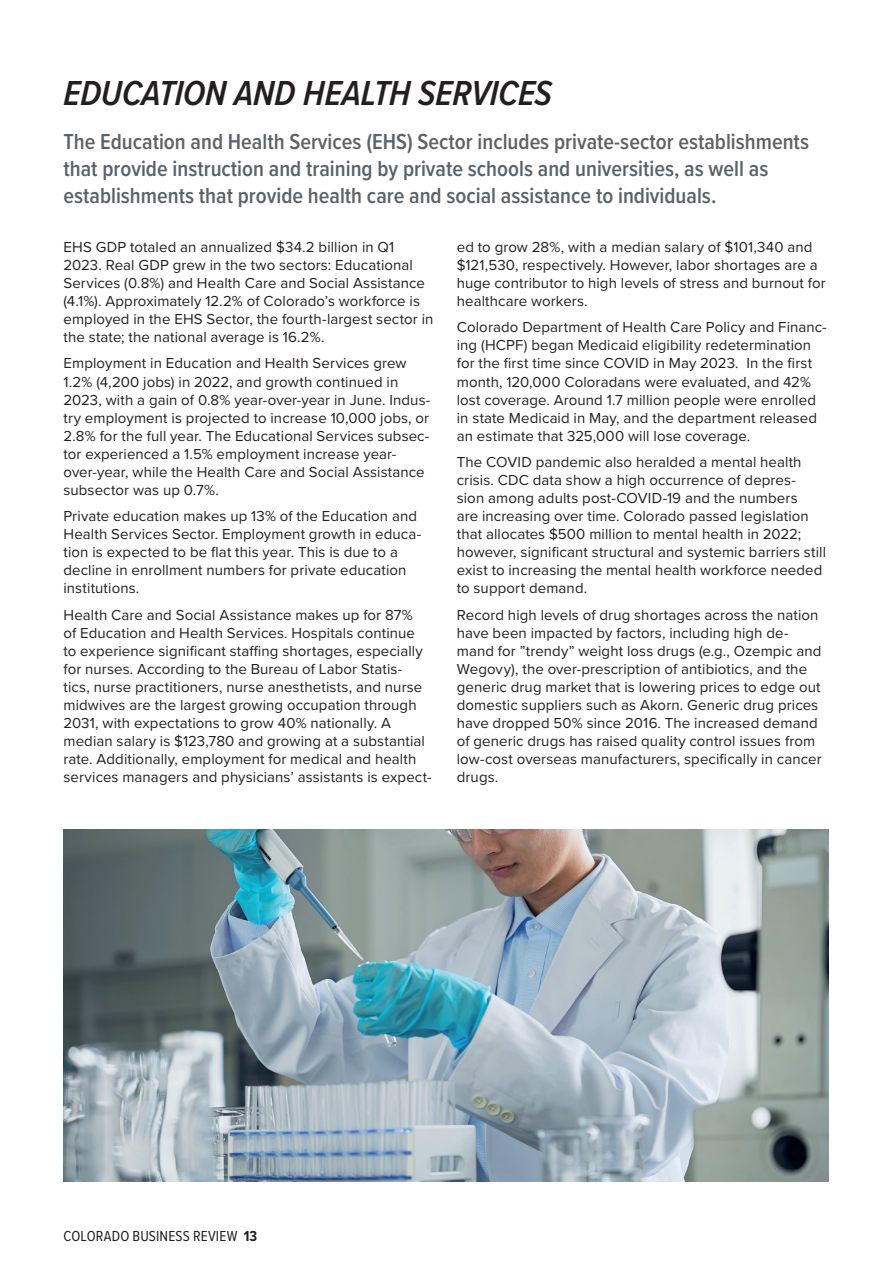
<style>
.page{position:relative;width:893px;height:1263px;background:#fff}
.page>*{position:absolute;margin:0;border:0;box-sizing:border-box;transform-origin:0 0}
.t1{font:italic 600 36px "Proxima Nova Cond";letter-spacing:-.005em;color:#231f20}
.t2{font:600 22.5px/27px "Proxima Nova Cond";color:#5b6369}
.t3{font:15px/18px "Proxima Nova";letter-spacing:.005em;color:#231f20}
.t4{font:15px "Proxima Nova Cond";letter-spacing:.01em;color:#231f20}
.s1{font-weight:700}
</style>
<div class="page">
<img style="left:63px;top:830px;width:766px;height:352px">
<h1 class="t1" style="left:63px;top:66px;width:490px">EDUCATION AND HEALTH SERVICES</h1>
<p class="t2" style="left:63px;top:127px;width:747px">The Education and Health Services (EHS) Sector includes private-sector establishments that provide instruction and training by private schools and universities, as well as establishments that provide health care and social assistance to individuals.</p>
<p class="t3" style="left:63px;top:237px;width:372px">EHS GDP totaled an annualized $34.2 billion in Q1<br>2023. Real GDP grew in the two sectors: Educational Services (0.8%) and Health Care and Social Assistance (4.1%). Approximately 12.2% of Colorado’s workforce is employed in the EHS Sector, the fourth-largest sector in the state; the national average is 16.2%.</p>
<p class="t3" style="left:63px;top:354px;width:368px">Employment in Education and Health Services grew 1.2% (4,200 jobs) in 2022, and growth continued in 2023, with a gain of 0.8% year-over-year in June. Indus&shy;try employment is projected to increase 10,000 jobs, or 2.8% for the full year. The Educational Services subsec&shy;tor experienced a 1.5% employment increase year&shy;over-year, while the Health Care and Social Assistance subsector was up 0.7%.</p>
<p class="t3" style="left:63px;top:506px;width:359px">Private education makes up 13% of the Education and Health Services Sector. Employment growth in educa&shy;tion is expected to be flat this year. This is due to a decline in enrollment numbers for private education institutions.</p>
<p class="t3" style="left:63px;top:605px;width:370px">Health Care and Social Assistance makes up for 87%<br>of Education and Health Services. Hospitals continue<br>to experience significant staffing shortages, especially for nurses. According to the Bureau of Labor Statis&shy;tics, nurse practitioners, nurse anesthetists, and nurse midwives are the largest growing occupation through 2031, with expectations to grow 40% nationally. A median salary is $123,780 and growing at a substantial rate. Additionally, employment for medical and health services managers and physicians’ assistants is expect-</p>
<p class="t3" style="left:457px;top:237px;width:370px">ed to grow 28%, with a median salary of $101,340 and $121,530, respectively. However, labor shortages are a huge contributor to high levels of stress and burnout for healthcare workers.</p>
<p class="t3" style="left:457px;top:318px;width:371px">Colorado Department of Health Care Policy and Financ&shy;ing (HCPF) began Medicaid eligibility redetermination for the first time since COVID in May 2023. In the first month, 120,000 Coloradans were evaluated, and 42% lost coverage. Around 1.7 million people were enrolled in state Medicaid in May, and the department released an estimate that 325,000 will lose coverage.</p>
<p class="t3" style="left:457px;top:452px;width:371px">The COVID pandemic also heralded a mental health crisis. CDC data show a high occurrence of depres&shy;sion among adults post-COVID-19 and the numbers<br>are increasing over time. Colorado passed legislation that allocates $500 million to mental health in 2022; however, significant structural and systemic barriers still exist to increasing the mental health workforce needed to support demand.</p>
<p class="t3" style="left:457px;top:605px;width:366px">Record high levels of drug shortages across the nation have been impacted by factors, including high de&shy;mand for ”trendy” weight loss drugs (e.g., Ozempic and Wegovy), the over-prescription of antibiotics, and the generic drug market that is lowering prices to edge out domestic suppliers such as Akorn. Generic drug prices have dropped 50% since 2016. The increased demand of generic drugs has raised quality control issues from low-cost overseas manufacturers, specifically in cancer drugs.</p>
<p class="t4" style="left:63px;top:1225px;width:195px">COLORADO BUSINESS REVIEW <span class="s1">13</span></p>
</div>
